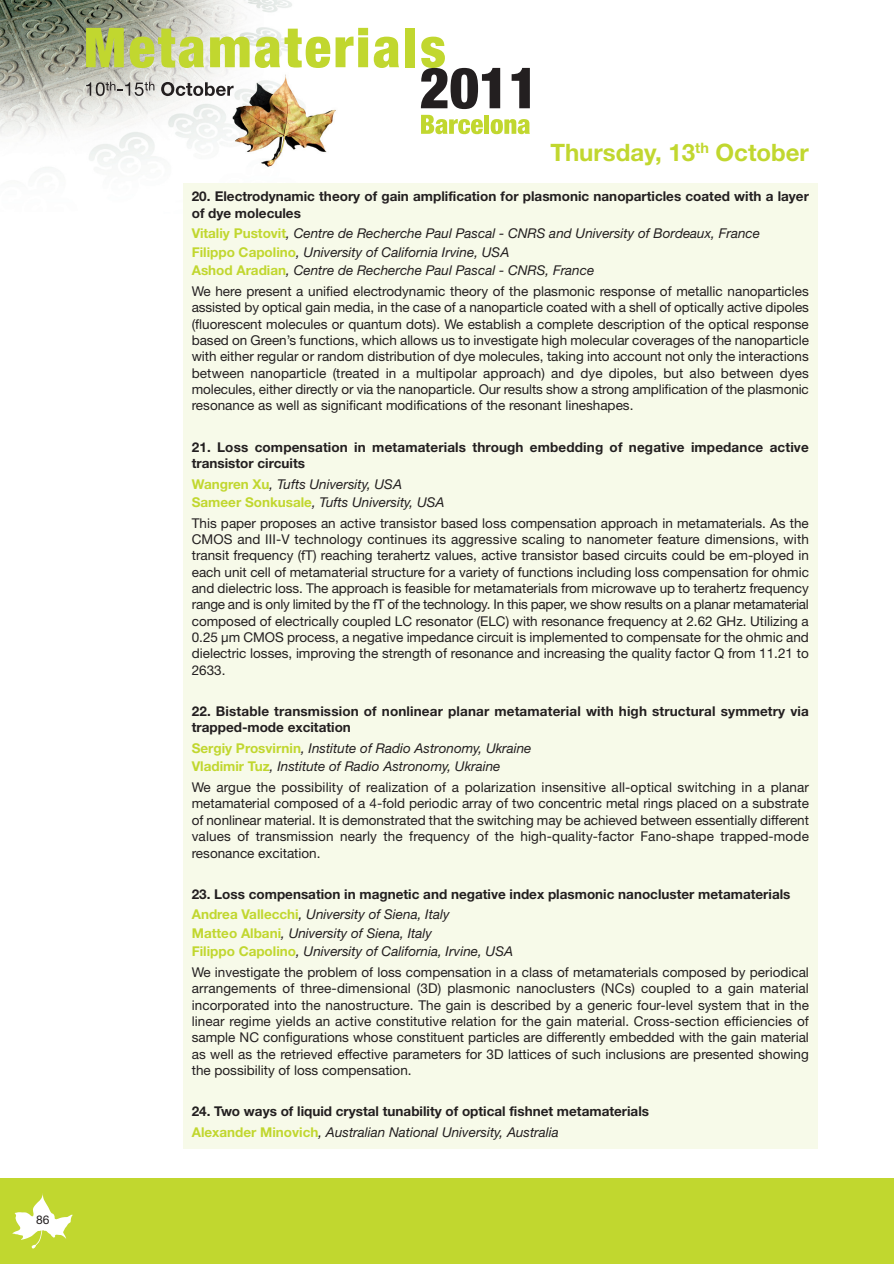
<style>
.page{position:relative;width:894px;height:1264px;background:#fff}
.page>*{position:absolute;margin:0;border:0;box-sizing:border-box;transform-origin:0 0}
.t1{font:700 24px "Helvetica Neue";color:#c1d72f}
.t2{font:13.5px/16.4px "Helvetica Neue";color:#231f20;text-align:justify}
.t3{font:700 13.5px/16.4px "Helvetica Neue";color:#231f20}
.t4{font:italic 13.5px/18.5px "Helvetica Neue";color:#231f20}
.t5{font:12px "Helvetica Neue";color:#231f20}
.s1{font-weight:700;font-style:normal;color:#c1d72f}
.s2{color:#c1d72f}
.s3{font-weight:400;font-style:italic}
</style>
<div class="page">
<img style="left:0;top:0;width:368px;height:169px">
<svg style="left:86px;top:28px;width:38px;height:39px"></svg>
<svg style="left:130px;top:29px;width:74px;height:39px"></svg>
<svg style="left:210px;top:37px;width:39px;height:30px"></svg>
<svg style="left:255px;top:28px;width:144px;height:40px"></svg>
<div style="left:405px;top:28px;width:10px;height:39px;background:#c1d72f"></div>
<svg style="left:86px;top:82px;width:68px;height:14px"></svg>
<svg style="left:161px;top:82px;width:72px;height:14px"></svg>
<svg style="left:420px;top:37px;width:80px;height:72px"></svg>
<svg style="left:511px;top:68px;width:18px;height:40px"></svg>
<svg style="left:421px;top:115px;width:61px;height:19px"></svg>
<div style="left:484px;top:115px;width:5px;height:19px;background:#c1d72f"></div>
<svg style="left:490px;top:119px;width:39px;height:15px"></svg>
<div style="left:0;top:1178px;width:893px;height:86px;background:#c1d72f"></div>
<svg style="left:12px;top:1193px;width:61px;height:55px"></svg>
<div style="left:183px;top:183px;width:634px;height:965px;background:#f7fae9"></div>
<p class="t5" style="left:36px;top:1215px;width:15px">86</p>
<h1 class="t1" style="left:550px;top:144px;width:260px">Thursday, 13<sup>th</sup> October</h1>
<p class="t3" style="left:192px;top:190px;width:618px">20. Electrodynamic theory of gain amplification for plasmonic nanoparticles coated with a layer of dye molecules</p>
<p class="t4" style="left:192px;top:226px;width:569px"><span class="s1">Vitaliy Pustovit</span>, Centre de Recherche Paul Pascal - CNRS and University of Bordeaux, France<br><span class="s1">Filippo Capolino</span>, University of California Irvine, USA<br><span class="s1">Ashod Aradian</span>, Centre de Recherche Paul Pascal - CNRS, France</p>
<p class="t2" style="left:192px;top:284px;width:618px">We here present a unified electrodynamic theory of the plasmonic response of metallic nanoparticles assisted by optical gain media, in the case of a nanoparticle coated with a shell of optically active dipoles (fluorescent molecules or quantum dots). We establish a complete description of the optical response based on Green’s functions, which allows us to investigate high molecular coverages of the nanoparticle with either regular or random distribution of dye molecules, taking into account not only the interactions between nanoparticle (treated in a multipolar approach) and dye dipoles, but also between dyes molecules, either directly or via the nanoparticle. Our results show a strong amplification of the plasmonic resonance as well as significant modifications of the resonant lineshapes.</p>
<p class="t3" style="left:192px;top:440px;width:618px">21. Loss compensation in metamaterials through embedding of negative impedance active transistor circuits</p>
<p class="t4" style="left:192px;top:476px;width:254px"><span class="s1">Wangren Xu</span>, Tufts University, USA<br><span class="s1">Sameer Sonkusale</span>, Tufts University, USA</p>
<p class="t2" style="left:192px;top:516px;width:618px">This paper proposes an active transistor based loss compensation approach in metamaterials. As the CMOS and III-V technology continues its aggressive scaling to nanometer feature dimensions, with transit frequency (fT) reaching terahertz values, active transistor based circuits could be em-ployed in each unit cell of metamaterial structure for a variety of functions including loss compensation for ohmic and dielectric loss. The approach is feasible for metamaterials from microwave up to terahertz frequency range and is only limited by the fT of the technology. In this paper, we show results on a planar metamaterial composed of electrically coupled LC resonator (ELC) with resonance frequency at 2.62 GHz. Utilizing a 0.25 µm CMOS process, a negative impedance circuit is implemented to compensate for the ohmic and dielectric losses, improving the strength of resonance and increasing the quality factor Q from 11.21 to 2633.</p>
<p class="t3" style="left:192px;top:704px;width:618px">22. Bistable transmission of nonlinear planar metamaterial with high structural symmetry via trapped-mode excitation</p>
<p class="t4" style="left:192px;top:740px;width:341px"><span class="s1">Sergiy Prosvirnin</span>, Institute of Radio Astronomy, Ukraine<br><span class="s1">Vladimir Tuz</span>, Institute of Radio Astronomy, Ukraine</p>
<p class="t2" style="left:192px;top:780px;width:618px">We argue the possibility of realization of a polarization insensitive all-optical switching in a planar metamaterial composed of a 4-fold periodic array of two concentric metal rings placed on a substrate of nonlinear material. It is demonstrated that the switching may be achieved between essentially different values of transmission nearly the frequency of the high-quality-factor Fano-shape trapped-mode resonance excitation.</p>
<p class="t3" style="left:192px;top:885px;width:600px;line-height:20.5px">23. Loss compensation in magnetic and negative index plasmonic nanocluster metamaterials<br><span class="s2">Andrea Vallecchi</span><span class="s3">, University of Siena, Italy</span></p>
<p class="t4" style="left:192px;top:925px;width:323px"><span class="s1">Matteo Albani</span>, University of Siena, Italy<br><span class="s1">Filippo Capolino</span>, University of California, Irvine, USA</p>
<p class="t2" style="left:192px;top:965px;width:618px">We investigate the problem of loss compensation in a class of metamaterials composed by periodical arrangements of three-dimensional (3D) plasmonic nanoclusters (NCs) coupled to a gain material incorporated into the nanostructure. The gain is described by a generic four-level system that in the linear regime yields an active constitutive relation for the gain material. Cross-section efficiencies of sample NC configurations whose constituent particles are differently embedded with the gain material as well as the retrieved effective parameters for 3D lattices of such inclusions are presented showing the possibility of loss compensation.</p>
<p class="t3" style="left:192px;top:1102px;width:458px;line-height:20.5px">24. Two ways of liquid crystal tunability of optical fishnet metamaterials<br><span class="s2">Alexander Minovich</span><span class="s3">, Australian National University, Australia</span></p>
</div>
